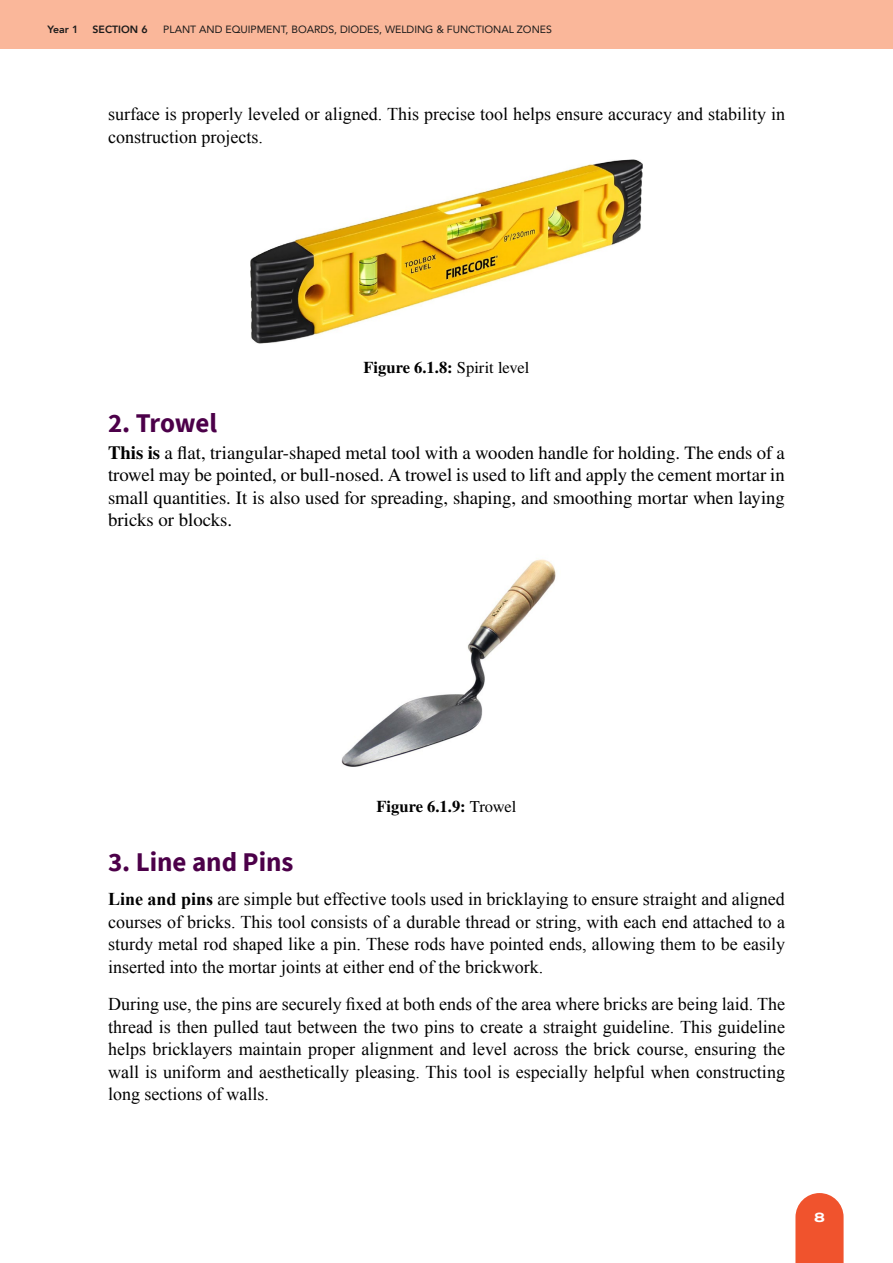
<style>
.page{position:relative;width:893px;height:1263px;background:#fff}
.page>*{position:absolute;margin:0;border:0;box-sizing:border-box;transform-origin:0 0}
.t1{font:700 27px "Source Sans Pro";color:#4c0049}
.t2{font:18.75px/22.5px "STIX General";color:#000;text-align:justify}
.t3{font:18px/22.5px "Times New Roman";color:#000;text-align:justify}
.t4{font:700 16.5px "STIX General";color:#000}
.t5{font:800 13.5px "Archivo Expanded";color:#fff}
.t6{font:10.5px "Avenir";color:#1a1a1a}
.t7{font:800 10.5px "Avenir";color:#1a1a1a}
.s1{font-weight:400}
.s2{font-weight:700}
</style>
<div class="page">
<div style="left:0;top:0;width:893px;height:49px;background:#fab79a"></div>
<svg style="left:795px;top:1193px;width:49px;height:70px;background:#f16240"></svg>
<img style="left:250px;top:160px;width:393px;height:183px">
<img style="left:341px;top:559px;width:215px;height:208px">
<p class="t7" style="left:48px;top:21px;width:32px">Year 1</p>
<p class="t7" style="left:93px;top:21px;width:57px">SECTION 6</p>
<p class="t6" style="left:163px;top:21px;width:390px">PLANT AND EQUIPMENT, BOARDS, DIODES, WELDING &amp; FUNCTIONAL ZONES</p>
<p class="t3" style="left:108px;top:103px;width:678px">surface is properly leveled or aligned. This precise tool helps ensure accuracy and stability in construction projects.</p>
<p class="t4" style="left:364px;top:355px;width:167px">Figure 6.1.8: <span class="s1">Spirit level</span></p>
<h1 class="t1" style="left:108px;top:404px;width:111px">2. Trowel</h1>
<p class="t2" style="left:108px;top:442px;width:678px"><span class="s2">This is</span> a flat, triangular-shaped metal tool with a wooden handle for holding. The ends of a trowel may be pointed, or bull-nosed. A trowel is used to lift and apply the cement mortar in small quantities. It is also used for spreading, shaping, and smoothing mortar when laying bricks or blocks.</p>
<p class="t4" style="left:377px;top:795px;width:141px">Figure 6.1.9: <span class="s1">Trowel</span></p>
<h1 class="t1" style="left:108px;top:844px;width:187px">3. Line and Pins</h1>
<p class="t3" style="left:108px;top:888px;width:678px"><span class="s2">Line and pins</span> are simple but effective tools used in bricklaying to ensure straight and aligned courses of bricks. This tool consists of a durable thread or string, with each end attached to a sturdy metal rod shaped like a pin. These rods have pointed ends, allowing them to be easily inserted into the mortar joints at either end of the brickwork.</p>
<p class="t3" style="left:108px;top:993px;width:678px">During use, the pins are securely fixed at both ends of the area where bricks are being laid. The thread is then pulled taut between the two pins to create a straight guideline. This guideline helps bricklayers maintain proper alignment and level across the brick course, ensuring the wall is uniform and aesthetically pleasing. This tool is especially helpful when constructing long sections of walls.</p>
<p class="t5" style="left:814px;top:1207px;width:12px">8</p>
</div>
